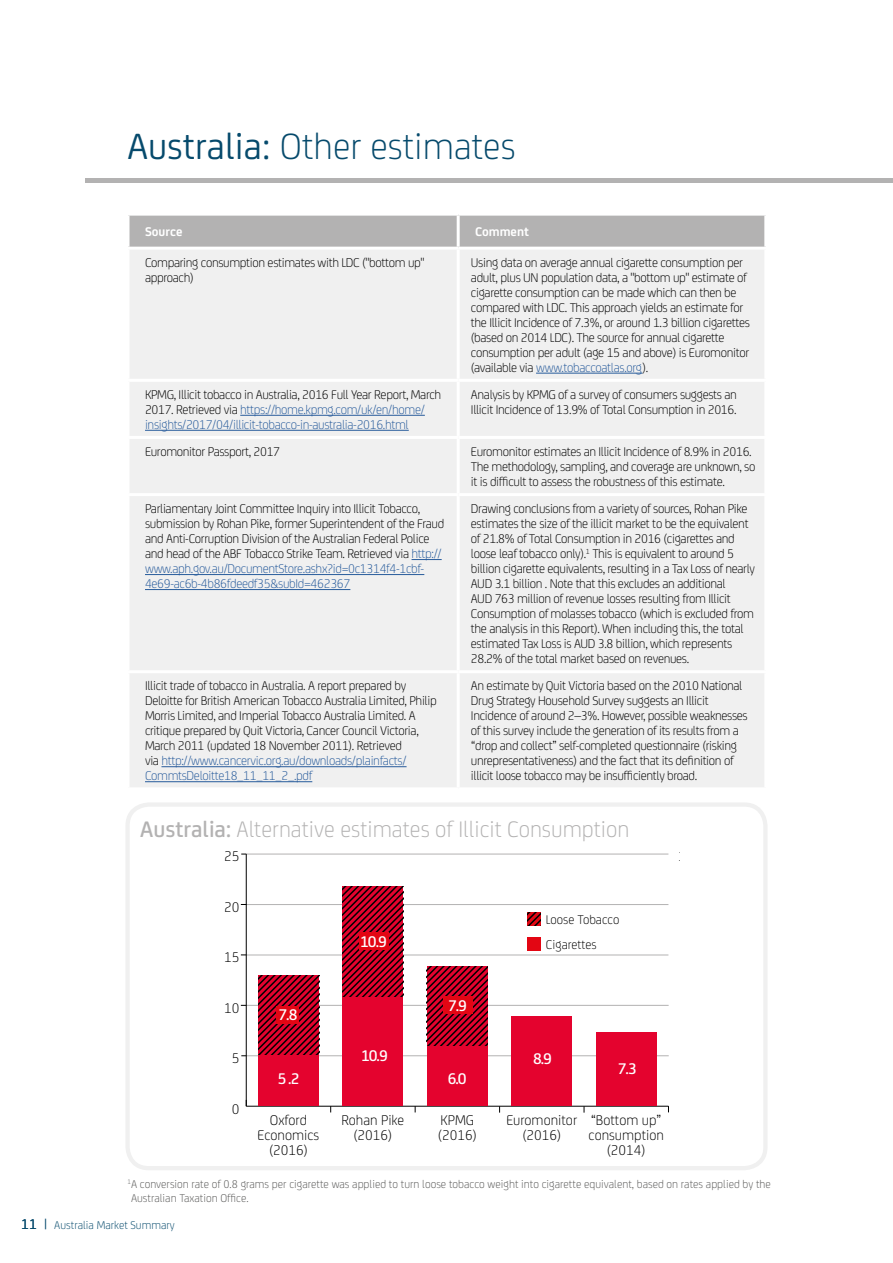
<style>
.page{position:relative;width:893px;height:1263px;background:#fff}
.page>*{position:absolute;margin:0;border:0;box-sizing:border-box;transform-origin:0 0}
.t1{font:300 39px "FS Joey";color:#064a6c}
.t2{font:300 24px "FS Joey";color:#b3b2b2}
.t3{font:500 16.5px "FS Joey";color:#fff}
.t4{font:300 15px/15px "FS Joey";color:#000;text-align:center}
.t5{font:15px "FS Joey";color:#064a6c}
.t6{font:300 13.5px/15px "FS Joey";letter-spacing:-.025em;color:#000}
.t7{font:300 13.5px/15px "FS Joey";letter-spacing:-.025em;color:#275b9b}
.t8{font:300 13.5px/25.3px "FS Joey";color:#000}
.t9{font:700 13.5px "FS Joey";color:#fff}
.t10{font:300 12px/14.4px "FS Joey";color:#575756}
.t11{font:300 12px "FS Joey";color:#064a6c}
.s1{font-weight:400}
.s2{color:#275b9b}
.s3{color:#000}
.s4{font-weight:500}
.s5{font-weight:400;font-size:15px}
</style>
<div class="page">
<div style="left:85px;top:178px;width:808px;height:5px;background:#b3b2b2"></div>
<div style="left:129px;top:216px;width:635px;height:31px;background:#b3b2b2"></div>
<div style="left:130px;top:250px;width:634px;height:537px;background:#f0f0f0"></div>
<hr style="left:457px;top:216px;width:3px;height:31px;background:#fff">
<hr style="left:457px;top:250px;width:3px;height:129px;background:#fff">
<hr style="left:126px;top:379px;width:332px;height:3px;background:#fff">
<hr style="left:458px;top:379px;width:309px;height:3px;background:#fff">
<hr style="left:457px;top:382px;width:3px;height:54px;background:#fff">
<hr style="left:126px;top:436px;width:332px;height:3px;background:#fff">
<hr style="left:458px;top:436px;width:309px;height:3px;background:#fff">
<hr style="left:457px;top:439px;width:3px;height:54px;background:#fff">
<hr style="left:126px;top:493px;width:332px;height:3px;background:#fff">
<hr style="left:458px;top:493px;width:309px;height:3px;background:#fff">
<hr style="left:457px;top:496px;width:3px;height:174px;background:#fff">
<hr style="left:126px;top:670px;width:332px;height:3px;background:#fff">
<hr style="left:458px;top:670px;width:309px;height:3px;background:#fff">
<hr style="left:457px;top:673px;width:3px;height:114px;background:#fff">
<hr style="left:536px;top:373px;width:106px;height:1px;background:#275b9b">
<hr style="left:240px;top:415px;width:185px;height:1px;background:#275b9b">
<hr style="left:145px;top:430px;width:264px;height:1px;background:#275b9b">
<hr style="left:412px;top:559px;width:30px;height:1px;background:#275b9b">
<hr style="left:145px;top:574px;width:279px;height:1px;background:#275b9b">
<hr style="left:145px;top:589px;width:205px;height:1px;background:#275b9b">
<hr style="left:161px;top:766px;width:246px;height:1px;background:#275b9b">
<hr style="left:145px;top:781px;width:167px;height:1px;background:#275b9b">
<div style="left:125px;top:802px;width:642px;height:368px;border:4px solid #f0f0f0;border-radius:21px"></div>
<hr style="left:246px;top:854px;width:422px;height:1px;background:#b3b2b2">
<hr style="left:246px;top:904px;width:422px;height:1px;background:#b3b2b2">
<hr style="left:246px;top:955px;width:422px;height:1px;background:#b3b2b2">
<hr style="left:246px;top:1005px;width:423px;height:1px;background:#b3b2b2">
<hr style="left:246px;top:1055px;width:423px;height:1px;background:#b3b2b2">
<hr style="left:246px;top:1106px;width:422px;height:1px;background:#000">
<hr style="left:246px;top:854px;width:1px;height:252px;background:#000">
<div style="left:258px;top:1054px;width:61px;height:52px;background:#e4032e"></div>
<div style="left:342px;top:996px;width:61px;height:110px;background:#e4032e"></div>
<div style="left:427px;top:1046px;width:61px;height:60px;background:#e4032e"></div>
<div style="left:511px;top:1016px;width:61px;height:90px;background:#e4032e"></div>
<div style="left:596px;top:1032px;width:61px;height:74px;background:#e4032e"></div>
<div style="left:527px;top:938px;width:13px;height:13px;background:#e30613"></div>
<svg style="left:258px;top:975px;width:61px;height:79px;background:#98011e"></svg>
<svg style="left:343px;top:886px;width:60px;height:110px;background:#98011e"></svg>
<svg style="left:527px;top:912px;width:13px;height:13px"></svg>
<div style="left:276px;top:1006px;width:23px;height:17px;background:#e30613"></div>
<div style="left:359px;top:932px;width:29px;height:18px;background:#e30613"></div>
<svg style="left:427px;top:966px;width:60px;height:80px;background:#98011e"></svg>
<div style="left:443px;top:996px;width:29px;height:18px;background:#e30613"></div>
<h1 class="t1" style="left:128px;top:119px;width:390px"><span class="s1">Australia:</span> Other estimates</h1>
<p class="t9" style="left:145px;top:222px;width:39px">Source</p>
<p class="t9" style="left:475px;top:222px;width:55px">Comment</p>
<p class="t6" style="left:145px;top:254px;width:281px">Comparing consumption estimates with LDC ("bottom up" approach)</p>
<p class="t6" style="left:471px;top:254px;width:281px">Using data on average annual cigarette consumption per adult, plus UN population data, a "bottom up" estimate of cigarette consumption can be made which can then be compared with LDC. This approach yields an estimate for the Illicit Incidence of 7.3%, or around 1.3 billion cigarettes (based on 2014 LDC). The source for annual cigarette consumption per adult (age 15 and above) is Euromonitor (available via <span class="s2">www.tobaccoatlas.org</span>).</p>
<p class="t7" style="left:145px;top:386px;width:298px"><span class="s3">KPMG, Illicit tobacco in Australia, 2016 Full Year Report, March<br>2017. Retrieved via</span> https://home.kpmg.com/uk/en/home/ insights/2017/04/illicit-tobacco-in-australia-2016.html</p>
<p class="t6" style="left:471px;top:386px;width:267px">Analysis by KPMG of a survey of consumers suggests an<br>Illicit Incidence of 13.9% of Total Consumption in 2016.</p>
<p class="t6" style="left:145px;top:443px;width:137px">Euromonitor Passport, 2017</p>
<p class="t6" style="left:471px;top:443px;width:286px">Euromonitor estimates an Illicit Incidence of 8.9% in 2016.<br>The methodology, sampling, and coverage are unknown, so it is difficult to assess the robustness of this estimate.</p>
<p class="t6" style="left:145px;top:500px;width:301px">Parliamentary Joint Committee Inquiry into Illicit Tobacco, submission by Rohan Pike, former Superintendent of the Fraud and Anti-Corruption Division of the Australian Federal Police and head of the ABF Tobacco Strike Team. Retrieved via <span class="s2">http:// www.aph.gov.au/DocumentStore.ashx?id=0c1314f4-1cbf-4e69-ac6b-4b86fdeedf35&amp;subId=462367</span></p>
<p class="t6" style="left:471px;top:500px;width:286px">Drawing conclusions from a variety of sources, Rohan Pike estimates the size of the illicit market to be the equivalent of 21.8% of Total Consumption in 2016 (cigarettes and loose leaf tobacco only).<sup>1</sup> This is equivalent to around 5 billion cigarette equivalents, resulting in a Tax Loss of nearly AUD 3.1 billion . Note that this excludes an additional<br>AUD 763 million of revenue losses resulting from Illicit Consumption of molasses tobacco (which is excluded from the analysis in this Report). When including this, the total estimated Tax Loss is AUD 3.8 billion, which represents 28.2% of the total market based on revenues.</p>
<p class="t6" style="left:145px;top:677px;width:293px">Illicit trade of tobacco in Australia. A report prepared by Deloitte for British American Tobacco Australia Limited, Philip Morris Limited, and Imperial Tobacco Australia Limited. A critique prepared by Quit Victoria, Cancer Council Victoria, March 2011 (updated 18 November 2011). Retrieved<br>via <span class="s2">http://www.cancervic.org.au/downloads/plainfacts/ CommtsDeloitte18_11_11_2_.pdf</span></p>
<p class="t6" style="left:471px;top:677px;width:278px">An estimate by Quit Victoria based on the 2010 National Drug Strategy Household Survey suggests an Illicit Incidence of around 2–3%. However, possible weaknesses of this survey include the generation of its results from a “drop and collect” self-completed questionnaire (risking unrepresentativeness) and the fact that its definition of illicit loose tobacco may be insufficiently broad.</p>
<h2 class="t2" style="left:140px;top:812px;width:491px"><span class="s4">Australia:</span> Alternative estimates of Illicit Consumption</h2>
<p class="t4" style="left:224px;top:848px;width:17px">25</p>
<p class="t4" style="left:224px;top:898px;width:17px">20</p>
<p class="t4" style="left:224px;top:949px;width:17px">15</p>
<p class="t3" style="left:360px;top:930px;width:28px">10.9</p>
<p class="t8" style="left:546px;top:906px;width:75px">Loose Tobacco<br>Cigarettes</p>
<p class="t4" style="left:224px;top:999px;width:17px">10</p>
<p class="t3" style="left:278px;top:1002px;width:20px">7.8</p>
<p class="t3" style="left:448px;top:994px;width:20px">7.9</p>
<p class="t5" style="left:21px;top:1213px;width:17px">11</p>
<p class="t4" style="left:232px;top:1050px;width:9px">5</p>
<p class="t4" style="left:232px;top:1100px;width:9px">0</p>
<p class="t3" style="left:278px;top:1067px;width:23px">5 .2</p>
<p class="t4" style="left:258px;top:1111px;width:63px">Oxford<br>Economics (2016)</p>
<p class="t3" style="left:361px;top:1043px;width:28px">10.9</p>
<p class="t4" style="left:341px;top:1111px;width:64px">Rohan Pike (2016)</p>
<p class="t3" style="left:448px;top:1067px;width:20px">6.0</p>
<p class="t4" style="left:438px;top:1111px;width:40px;text-align:left">KPMG (2016)</p>
<p class="t3" style="left:533px;top:1046px;width:20px">8.9</p>
<p class="t3" style="left:618px;top:1056px;width:20px">7.3</p>
<p class="t4" style="left:506px;top:1111px;width:72px">Euromonitor (2016)</p>
<p class="t4" style="left:589px;top:1111px;width:77px">“Bottom up” consumption (2014)</p>
<p class="t10" style="left:127px;top:1176px;width:645px"><sup>1</sup>A conversion rate of 0.8 grams per cigarette was applied to turn loose tobacco weight into cigarette equivalent, based on rates applied by the<br>Australian Taxation Office.</p>
<p class="t11" style="left:44px;top:1216px;width:132px"><span class="s5">|</span> Australia Market Summary</p>
</div>
